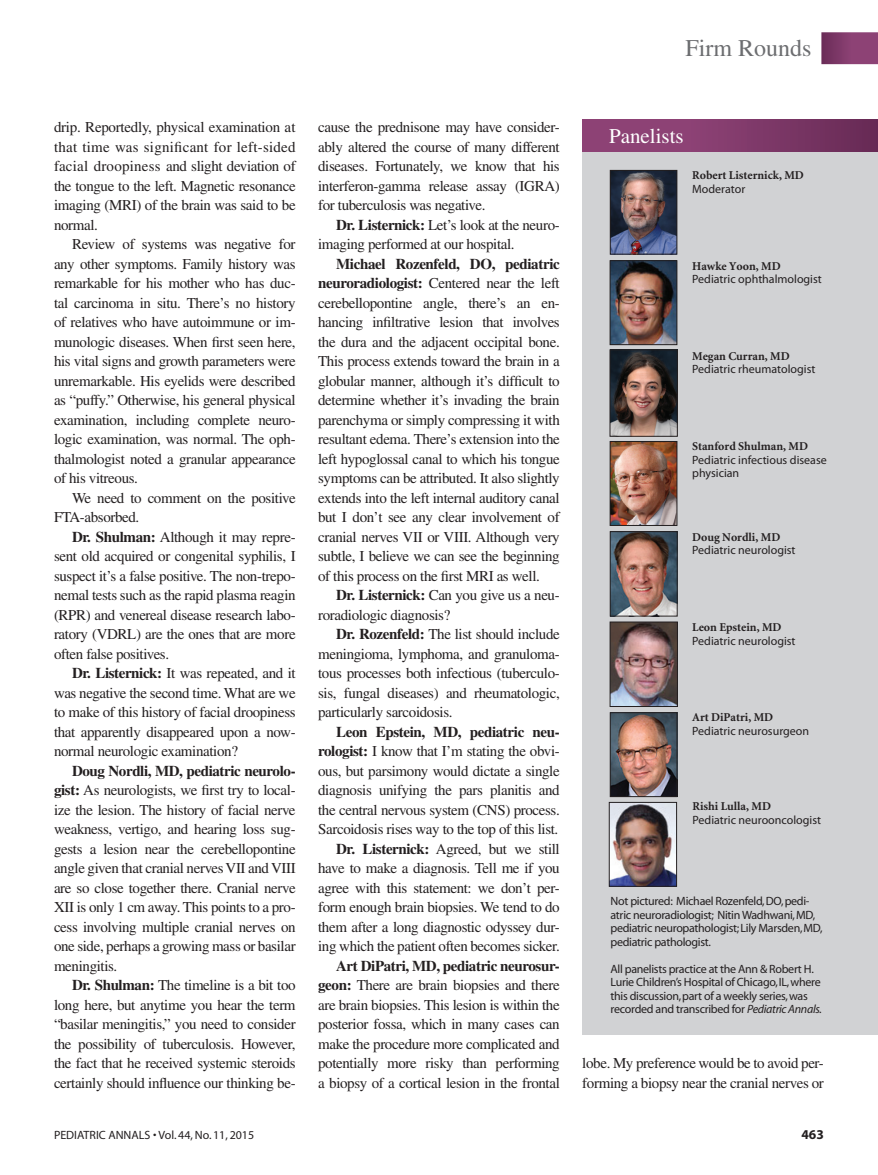
<style>
.page{position:relative;width:878px;height:1175px;background:#fff}
.page>*{position:absolute;margin:0;border:0;box-sizing:border-box;transform-origin:0 0}
.t1{font:24px "Times";color:#6c6d70}
.department{font:21px "Times";color:#fff}
.Body_text{font:15px/19.5px "Times";letter-spacing:-.025em;color:#231f20;text-align:justify}
.runningFoot{font:700 13.5px "Myriad";color:#231f20}
.t2{font:12px/13.5px "Myriad";letter-spacing:-.025em;color:#231f20}
.mug1{font:12px/13.5px "Myriad Pro";color:#231f20}
.mug1-2{font:700 12px "Minion";color:#231f20}
.t3{font:12px "Myriad";color:#231f20}
.s1{font-weight:700}
.s2{font-style:italic}
</style>
<div class="page">
<svg style="left:821px;top:32px;width:57px;height:32px;background:#853f6f"></svg>
<div style="left:582px;top:129px;width:296px;height:905px;background:#d1d2d4"></div>
<div style="left:582px;top:119px;width:296px;height:32px;background:linear-gradient(to right,#96487d,#6c2d59)"></div>
<img style="left:612px;top:172px;width:63px;height:80px">
<div style="left:610px;top:170px;width:67px;height:84px;border:1px solid #231f20"></div>
<img style="left:611px;top:262px;width:64px;height:81px">
<div style="left:609px;top:260px;width:68px;height:85px;border:1px solid #231f20"></div>
<img style="left:612px;top:352px;width:63px;height:82px">
<div style="left:610px;top:350px;width:67px;height:86px;border:1px solid #231f20"></div>
<img style="left:612px;top:443px;width:63px;height:81px">
<div style="left:610px;top:441px;width:67px;height:85px;border:1px solid #231f20"></div>
<img style="left:612px;top:533px;width:63px;height:81px">
<div style="left:610px;top:531px;width:67px;height:85px;border:1px solid #231f20"></div>
<img style="left:611px;top:623px;width:64px;height:81px">
<div style="left:609px;top:621px;width:68px;height:85px;border:1px solid #231f20"></div>
<img style="left:612px;top:714px;width:63px;height:81px">
<div style="left:610px;top:712px;width:67px;height:85px;border:1px solid #231f20"></div>
<img style="left:611px;top:804px;width:64px;height:80px">
<div style="left:609px;top:802px;width:68px;height:84px;border:1px solid #231f20"></div>
<h1 class="t1" style="left:685px;top:34px;width:128px">Firm Rounds</h1>
<p class="Body_text" style="left:54px;top:117px;width:243px">drip. Reportedly, physical examination at that time was significant for left-sided facial droopiness and slight deviation of the tongue to the left. Magnetic resonance imaging (MRI) of the brain was said to be normal.</p>
<p class="Body_text" style="left:54px;top:234px;width:243px;text-indent:18px">Review of systems was negative for any other symptoms. Family history was remarkable for his mother who has duc&shy;tal carcinoma in situ. There’s no history of relatives who have autoimmune or im&shy;munologic diseases. When first seen here, his vital signs and growth parameters were unremarkable. His eyelids were described as “puffy.” Otherwise, his general physical examination, including complete neuro&shy;logic examination, was normal. The oph&shy;thalmologist noted a granular appearance of his vitreous.</p>
<p class="Body_text" style="left:54px;top:488px;width:243px;text-indent:18px">We need to comment on the positive<br>FTA-absorbed.</p>
<p class="Body_text" style="left:54px;top:527px;width:243px;text-indent:18px"><span class="s1">Dr. Shulman:</span> Although it may repre&shy;sent old acquired or congenital syphilis, I suspect it’s a false positive. The non-trepo&shy;nemal tests such as the rapid plasma reagin (RPR) and venereal disease research labo&shy;ratory (VDRL) are the ones that are more often false positives.</p>
<p class="Body_text" style="left:54px;top:663px;width:243px;text-indent:18px"><span class="s1">Dr. Listernick:</span> It was repeated, and it was negative the second time. What are we to make of this history of facial droopiness that apparently disappeared upon a now&shy;normal neurologic examination?</p>
<p class="Body_text" style="left:54px;top:761px;width:243px;text-indent:18px"><span class="s1">Doug Nordli, MD, pediatric neurolo&shy;gist:</span> As neurologists, we first try to local&shy;ize the lesion. The history of facial nerve weakness, vertigo, and hearing loss sug&shy;gests a lesion near the cerebellopontine angle given that cranial nerves VII and VIII are so close together there. Cranial nerve XII is only 1 cm away. This points to a pro&shy;cess involving multiple cranial nerves on one side, perhaps a growing mass or basilar meningitis.</p>
<p class="Body_text" style="left:54px;top:975px;width:243px;text-indent:18px"><span class="s1">Dr. Shulman:</span> The timeline is a bit too long here, but anytime you hear the term “basilar meningitis,” you need to consider the possibility of tuberculosis. However, the fact that he received systemic steroids certainly should influence our thinking be-</p>
<p class="Body_text" style="left:318px;top:117px;width:243px">cause the prednisone may have consider&shy;ably altered the course of many different diseases. Fortunately, we know that his interferon-gamma release assay (IGRA) for tuberculosis was negative.</p>
<p class="Body_text" style="left:318px;top:215px;width:243px;text-indent:18px"><span class="s1">Dr. Listernick:</span> Let’s look at the neuro&shy;imaging performed at our hospital.</p>
<p class="Body_text" style="left:318px;top:254px;width:243px;text-indent:18px"><span class="s1">Michael Rozenfeld, DO, pediatric neuroradiologist:</span> Centered near the left cerebellopontine angle, there’s an en&shy;hancing infiltrative lesion that involves the dura and the adjacent occipital bone.<br>This process extends toward the brain in a globular manner, although it’s difficult to determine whether it’s invading the brain parenchyma or simply compressing it with resultant edema. There’s extension into the left hypoglossal canal to which his tongue symptoms can be attributed. It also slightly extends into the left internal auditory canal but I don’t see any clear involvement of cranial nerves VII or VIII. Although very subtle, I believe we can see the beginning of this process on the first MRI as well.</p>
<p class="Body_text" style="left:318px;top:585px;width:243px;text-indent:18px"><span class="s1">Dr. Listernick:</span> Can you give us a neu&shy;roradiologic diagnosis?</p>
<p class="Body_text" style="left:318px;top:624px;width:243px;text-indent:18px"><span class="s1">Dr. Rozenfeld:</span> The list should include meningioma, lymphoma, and granuloma&shy;tous processes both infectious (tuberculo&shy;sis, fungal diseases) and rheumatologic, particularly sarcoidosis.</p>
<p class="Body_text" style="left:318px;top:722px;width:243px;text-indent:18px"><span class="s1">Leon Epstein, MD, pediatric neu&shy;rologist:</span> I know that I’m stating the obvi&shy;ous, but parsimony would dictate a single diagnosis unifying the pars planitis and the central nervous system (CNS) process.<br>Sarcoidosis rises way to the top of this list.</p>
<p class="Body_text" style="left:318px;top:839px;width:243px;text-indent:18px"><span class="s1">Dr. Listernick:</span> Agreed, but we still have to make a diagnosis. Tell me if you agree with this statement: we don’t per&shy;form enough brain biopsies. We tend to do them after a long diagnostic odyssey dur&shy;ing which the patient often becomes sicker.</p>
<p class="Body_text" style="left:318px;top:956px;width:243px;text-indent:18px"><span class="s1">Art DiPatri, MD, pediatric neurosur&shy;geon:</span> There are brain biopsies and there are brain biopsies. This lesion is within the posterior fossa, which in many cases can make the procedure more complicated and potentially more risky than performing a biopsy of a cortical lesion in the frontal</p>
<p class="department" style="left:609px;top:124px;width:76px">Panelists</p>
<p class="mug1-2" style="left:692px;top:169px;width:113px">Robert Listernick, MD</p>
<p class="mug1" style="left:692px;top:182px;width:55px">Moderator</p>
<p class="mug1-2" style="left:692px;top:259px;width:90px">Hawke Yoon, MD</p>
<p class="mug1" style="left:692px;top:272px;width:131px">Pediatric ophthalmologist</p>
<p class="mug1-2" style="left:692px;top:350px;width:99px">Megan Curran, MD</p>
<p class="mug1" style="left:692px;top:362px;width:125px">Pediatric rheumatologist</p>
<p class="mug1-2" style="left:692px;top:440px;width:117px">Stanford Shulman, MD</p>
<p class="mug1" style="left:692px;top:453px;width:136px">Pediatric infectious disease physician</p>
<p class="mug1-2" style="left:692px;top:531px;width:90px">Doug Nordli, MD</p>
<p class="mug1" style="left:692px;top:543px;width:105px">Pediatric neurologist</p>
<p class="mug1-2" style="left:692px;top:621px;width:91px">Leon Epstein, MD</p>
<p class="mug1" style="left:692px;top:633px;width:105px">Pediatric neurologist</p>
<p class="mug1-2" style="left:692px;top:711px;width:83px">Art DiPatri, MD</p>
<p class="mug1" style="left:692px;top:724px;width:118px">Pediatric neurosurgeon</p>
<p class="mug1-2" style="left:692px;top:800px;width:80px">Rishi Lulla, MD</p>
<p class="mug1" style="left:692px;top:812px;width:130px">Pediatric neurooncologist</p>
<p class="t2" style="left:610px;top:895px;width:214px">Not pictured: Michael Rozenfeld, DO, pedi&shy;atric neuroradiologist; Nitin Wadhwani, MD, pediatric neuropathologist; Lily Marsden, MD, pediatric pathologist.</p>
<p class="t2" style="left:610px;top:962px;width:213px">All panelists practice at the Ann &amp; Robert H.<br>Lurie Children’s Hospital of Chicago, IL, where this discussion, part of a weekly series, was recorded and transcribed for <span class="s2">Pediatric Annals.</span></p>
<p class="Body_text" style="left:582px;top:1053px;width:243px">lobe. My preference would be to avoid per&shy;forming a biopsy near the cranial nerves or</p>
<p class="t3" style="left:54px;top:1129px;width:202px">PEDIATRIC ANNALS • Vol. 44, No. 11, 2015</p>
<p class="runningFoot" style="left:801px;top:1127px;width:24px">463</p>
</div>
